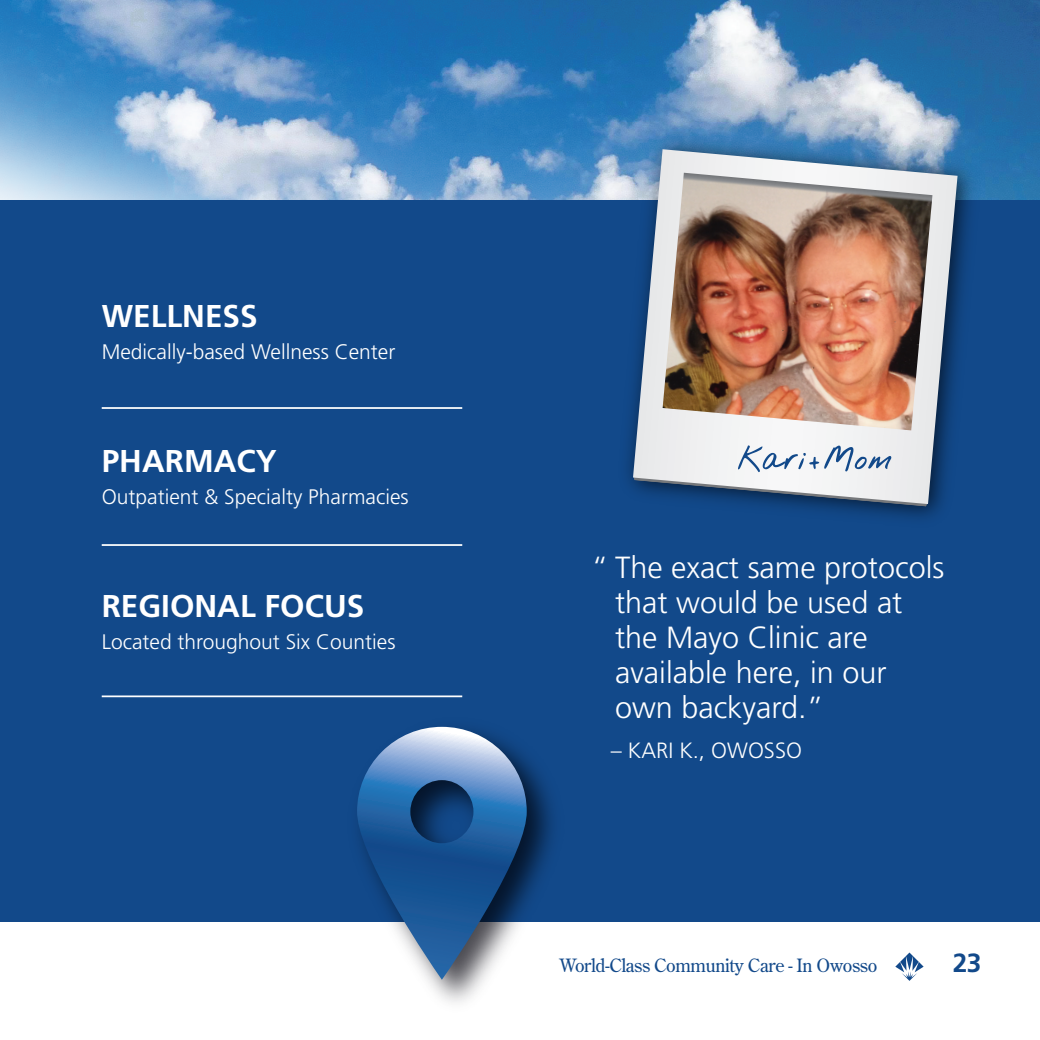
<style>
.page{position:relative;width:1040px;height:1040px;background:#fff}
.page>*{position:absolute;margin:0;border:0;box-sizing:border-box;transform-origin:0 0}
.t1{font:700 31.5px "Frutiger";color:#fff}
.t2{font:300 30.62px/35px "Frutiger";color:#fff}
.t3{font:700 26.25px "Frutiger";color:#12498a}
.t4{font:300 22.05px "Frutiger";color:#fff}
.t5{font:300 21px "Frutiger";color:#fff}
.t6{font:18.2px "Century Old Style Std";letter-spacing:-.02em;color:#12498a}
</style>
<div class="page">
<svg style="left:895px;top:952px;width:28px;height:28px"></svg>
<img style="left:0;top:0;width:1040px;height:201px">
<div style="left:0;top:201px;width:1040px;height:721px;background:#12498a"></div>
<img style="left:611px;top:125px;width:376px;height:393px">
<img style="left:633px;top:149px;width:324px;height:355px">
<svg style="left:738px;top:445px;width:153px;height:27px;background:#c7d2df"></svg>
<svg style="left:357px;top:726px;width:170px;height:253px"></svg>
<hr style="left:102px;top:407px;width:360px;height:2px;background:#fff">
<hr style="left:102px;top:544px;width:360px;height:2px;background:#fff">
<hr style="left:102px;top:695px;width:360px;height:2px;background:#fff">
<p class="t1" style="left:102px;top:297px;width:157px">WELLNESS</p>
<p class="t5" style="left:102px;top:339px;width:295px">Medically-based Wellness Center</p>
<p class="t1" style="left:102px;top:442px;width:176px">PHARMACY</p>
<p class="t5" style="left:102px;top:484px;width:308px">Outpatient &amp; Specialty Pharmacies</p>
<p class="t1" style="left:102px;top:587px;width:264px">REGIONAL FOCUS</p>
<p class="t5" style="left:102px;top:629px;width:295px">Located throughout Six Counties</p>
<p class="t2" style="left:615px;top:549px;width:331px;text-indent:-24px">“ The exact same protocols that would be used at the Mayo Clinic are available here, in our own backyard.”</p>
<p class="t4" style="left:610px;top:738px;width:193px">– KARI K., OWOSSO</p>
<p class="t6" style="left:559px;top:954px;width:319px">World-Class Community Care - In Owosso</p>
<p class="t3" style="left:952px;top:947px;width:30px">23</p>
</div>
